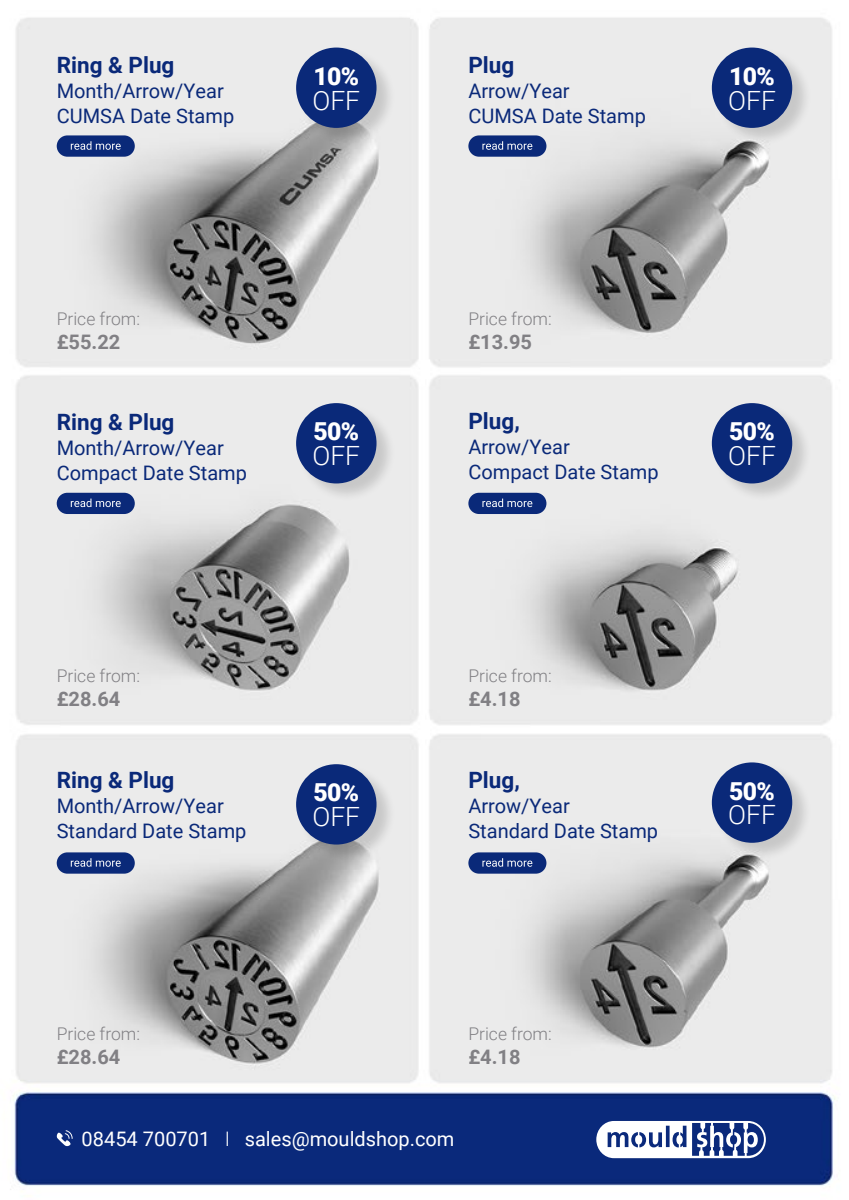
<style>
.page{position:relative;width:849px;height:1200px;background:#fff}
.page>*{position:absolute;margin:0;border:0;box-sizing:border-box;transform-origin:0 0}
.t1{font:300 26.5px "Roboto";color:#fff}
.t2{font:900 24.75px "Roboto";letter-spacing:-.025em;color:#fff}
.t3{font:700 22.5px "Roboto";color:#0a2979}
.t4{font:20px/25px "Roboto";color:#0a2979}
.t5{font:700 20px "Roboto";color:#818084}
.t6{font:20px "Roboto";color:#fff}
.t7{font:300 17.5px "Roboto";color:#818084}
.s1{font-weight:300}
</style>
<div class="page">
<img style="left:10px;top:17px;width:826px;height:1173px">
<svg style="left:596px;top:1121px;width:169px;height:37px"></svg>
<div style="left:297px;top:48px;width:99px;height:98px;background:#000;opacity:.15"></div>
<div style="left:296px;top:48px;width:80px;height:80px;background:#0a2979;border-radius:50%"></div>
<div style="left:713px;top:48px;width:99px;height:98px;background:#000;opacity:.15"></div>
<div style="left:711px;top:48px;width:81px;height:80px;background:#0a2979;border-radius:50%"></div>
<div style="left:713px;top:403px;width:99px;height:99px;background:#000;opacity:.15"></div>
<div style="left:711px;top:403px;width:81px;height:80px;background:#0a2979;border-radius:50%"></div>
<div style="left:713px;top:763px;width:99px;height:98px;background:#000;opacity:.15"></div>
<div style="left:711px;top:762px;width:81px;height:81px;background:#0a2979;border-radius:50%"></div>
<div style="left:297px;top:403px;width:99px;height:99px;background:#000;opacity:.15"></div>
<div style="left:296px;top:403px;width:80px;height:80px;background:#0a2979;border-radius:50%"></div>
<div style="left:297px;top:764px;width:99px;height:99px;background:#000;opacity:.15"></div>
<div style="left:296px;top:764px;width:80px;height:81px;background:#0a2979;border-radius:50%"></div>
<svg style="left:56px;top:1130px;width:17px;height:16px"></svg>
<div style="left:57px;top:852px;width:78px;height:22px;background:#0a2979;border-radius:11px"></div>
<div style="left:468px;top:852px;width:78px;height:22px;background:#0a2979;border-radius:11px"></div>
<svg style="left:482px;top:858px;width:50px;height:9px"></svg>
<svg style="left:71px;top:858px;width:50px;height:9px"></svg>
<div style="left:57px;top:493px;width:78px;height:21px;background:#0a2979;border-radius:11px"></div>
<svg style="left:71px;top:499px;width:50px;height:8px"></svg>
<div style="left:57px;top:135px;width:78px;height:22px;background:#0a2979;border-radius:11px"></div>
<svg style="left:71px;top:141px;width:50px;height:9px"></svg>
<div style="left:468px;top:493px;width:78px;height:21px;background:#0a2979;border-radius:11px"></div>
<svg style="left:482px;top:499px;width:50px;height:8px"></svg>
<div style="left:468px;top:135px;width:78px;height:22px;background:#0a2979;border-radius:11px"></div>
<svg style="left:482px;top:141px;width:50px;height:9px"></svg>
<p class="t3" style="left:57px;top:49px;width:119px">Ring &amp; Plug</p>
<p class="t4" style="left:57px;top:78px;width:179px">Month/Arrow/Year<br>CUMSA Date Stamp</p>
<p class="t3" style="left:468px;top:49px;width:47px">Plug</p>
<p class="t4" style="left:468px;top:78px;width:179px">Arrow/Year<br>CUMSA Date Stamp</p>
<p class="t2" style="left:313px;top:59px;width:47px">10%</p>
<p class="t2" style="left:729px;top:59px;width:47px">10%</p>
<h1 class="t1" style="left:312px;top:82px;width:49px">OFF</h1>
<h1 class="t1" style="left:728px;top:82px;width:49px">OFF</h1>
<p class="t7" style="left:57px;top:306px;width:85px">Price from:</p>
<p class="t5" style="left:57px;top:328px;width:65px">£55.22</p>
<p class="t3" style="left:57px;top:406px;width:119px">Ring &amp; Plug</p>
<p class="t4" style="left:57px;top:435px;width:192px">Month/Arrow/Year<br>Compact Date Stamp</p>
<p class="t2" style="left:313px;top:414px;width:47px">50%</p>
<h1 class="t1" style="left:312px;top:437px;width:49px">OFF</h1>
<p class="t7" style="left:57px;top:663px;width:85px">Price from:</p>
<p class="t5" style="left:57px;top:685px;width:65px">£28.64</p>
<p class="t3" style="left:57px;top:765px;width:119px">Ring &amp; Plug</p>
<p class="t4" style="left:57px;top:793px;width:191px">Month/Arrow/Year<br>Standard Date Stamp</p>
<p class="t2" style="left:313px;top:775px;width:47px">50%</p>
<h1 class="t1" style="left:312px;top:798px;width:49px">OFF</h1>
<p class="t7" style="left:468px;top:306px;width:85px">Price from:</p>
<p class="t5" style="left:468px;top:328px;width:65px">£13.95</p>
<p class="t3" style="left:468px;top:405px;width:53px">Plug,</p>
<p class="t4" style="left:468px;top:433px;width:192px">Arrow/Year<br>Compact Date Stamp</p>
<p class="t2" style="left:729px;top:414px;width:47px">50%</p>
<h1 class="t1" style="left:728px;top:437px;width:49px">OFF</h1>
<p class="t7" style="left:468px;top:663px;width:85px">Price from:</p>
<p class="t5" style="left:468px;top:685px;width:54px">£4.18</p>
<p class="t3" style="left:468px;top:765px;width:53px">Plug,</p>
<p class="t4" style="left:468px;top:793px;width:191px">Arrow/Year<br>Standard Date Stamp</p>
<p class="t2" style="left:729px;top:773px;width:47px">50%</p>
<h1 class="t1" style="left:728px;top:796px;width:49px">OFF</h1>
<p class="t7" style="left:57px;top:1022px;width:85px">Price from:</p>
<p class="t5" style="left:57px;top:1043px;width:65px">£28.64</p>
<p class="t7" style="left:468px;top:1022px;width:85px">Price from:</p>
<p class="t5" style="left:468px;top:1043px;width:54px">£4.18</p>
<p class="t6" style="left:82px;top:1125px;width:374px">08454 700701 <span class="s1">I</span> sales@mouldshop.com</p>
</div>
